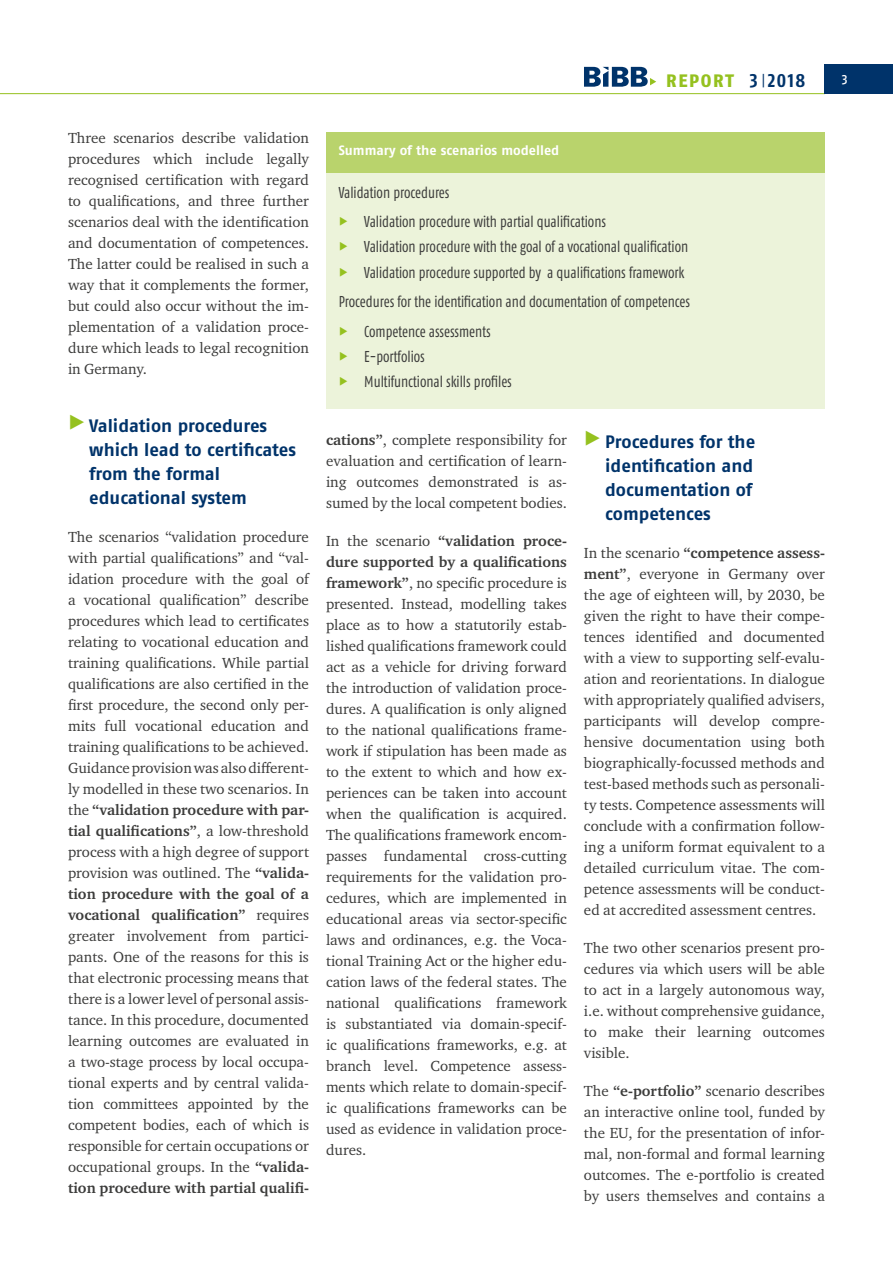
<style>
.page{position:relative;width:893px;height:1263px;background:#fff}
.page>*{position:absolute;margin:0;border:0;box-sizing:border-box;transform-origin:0 0}
.t1{font:700 18px/24px "Fago Pro";letter-spacing:-.005em;color:#00336a}
.t2{font:800 18px "Fago Pro";letter-spacing:.09em;color:#95c11f}
.Standard_Erläuterungen{font:condensed 15.75px "Fago Pro";color:#3c3c3b;scale:.9 1}
.Standard_p{font:15px/21px "Charter ITC Pro";color:#3c3c3b;text-align:justify}
.Überschrift_Erläuterungen_klein{font:700 13.5px "Fago Pro";color:#fff}
.t3{font:500 13.5px "Fago Pro";color:#fff;scale:.9 1}
.s1{font-weight:700;font-stretch:condensed;font-size:19.5px;color:#00336a}
.s2{font-size:27px;color:#95c11f}
.s3{font-weight:700}
.s4{font-stretch:normal;color:#95c11f}
</style>
<div class="page">
<hr style="left:0;top:93px;width:825px;height:1px;background:#95c11f">
<div style="left:825px;top:64px;width:68px;height:30px;background:#00336a"></div>
<svg style="left:584px;top:67px;width:72px;height:20px"></svg>
<div style="left:326px;top:172px;width:499px;height:236px;background:#ecf3da"></div>
<div style="left:326px;top:132px;width:499px;height:40px;background:#b9d36c"></div>
<p class="t2" style="left:666px;top:70px;width:141px">REPORT <span class="s1">3</span> <sup>|</sup><span class="s1">2018</span></p>
<p class="t3" style="left:842px;top:71px;width:8px">3</p>
<p class="Standard_p" style="left:68px;top:127px;width:242px">Three scenarios describe validation procedures which include legally recognised certification with regard to qualifications, and three further scenarios deal with the identification and documentation of competences.<br>The latter could be realised in such a way that it complements the former, but could also occur without the im&shy;plementation of a validation proce&shy;dure which leads to legal recognition in Germany.</p>
<p class="t1" style="left:89px;top:414px;width:208px;text-indent:-21px"><span class="s2">▶</span> Validation procedures which lead to certificates from the formal educational system</p>
<p class="Standard_p" style="left:68px;top:526px;width:242px">The scenarios “validation procedure with partial qualifications” and “val&shy;idation procedure with the goal of a vocational qualification” describe procedures which lead to certificates relating to vocational education and training qualifications. While partial qualifications are also certified in the first procedure, the second only per&shy;mits full vocational education and training qualifications to be achieved.<br>Guidance provision was also different&shy;ly modelled in these two scenarios. In the <span class="s3">“validation procedure with par&shy;tial qualifications”</span>, a low-threshold process with a high degree of support provision was outlined. The <span class="s3">“valida&shy;tion procedure with the goal of a vocational qualification”</span> requires greater involvement from partici&shy;pants. One of the reasons for this is that electronic processing means that there is a lower level of personal assis&shy;tance. In this procedure, documented learning outcomes are evaluated in a two-stage process by local occupa&shy;tional experts and by central valida&shy;tion committees appointed by the competent bodies, each of which is responsible for certain occupations or occupational groups. In the <span class="s3">“valida&shy;tion procedure with partial qualifi-</span></p>
<h3 class="Überschrift_Erläuterungen_klein" style="left:339px;top:142px;width:222px">Summary of the scenarios modelled</h3>
<p class="Standard_Erläuterungen" style="left:339px;top:183px;width:125px">Validation procedures</p>
<p class="Standard_Erläuterungen" style="left:339px;top:212px;width:298px"><span class="s4">▶</span> Validation procedure with partial qualifications</p>
<p class="Standard_Erläuterungen" style="left:339px;top:237px;width:390px"><span class="s4">▶</span> Validation procedure with the goal of a vocational qualification</p>
<p class="Standard_Erläuterungen" style="left:339px;top:263px;width:386px"><span class="s4">▶</span> Validation procedure supported by a qualifications framework</p>
<p class="Standard_Erläuterungen" style="left:339px;top:292px;width:392px">Procedures for the identification and documentation of competences</p>
<p class="Standard_Erläuterungen" style="left:339px;top:322px;width:170px"><span class="s4">▶</span> Competence assessments</p>
<p class="Standard_Erläuterungen" style="left:339px;top:347px;width:97px"><span class="s4">▶</span> E-portfolios</p>
<p class="Standard_Erläuterungen" style="left:339px;top:372px;width:194px"><span class="s4">▶</span> Multifunctional skills profiles</p>
<p class="Standard_p" style="left:326px;top:429px;width:242px"><span class="s3">cations”</span>, complete responsibility for evaluation and certification of learn&shy;ing outcomes demonstrated is as&shy;sumed by the local competent bodies.</p>
<p class="Standard_p" style="left:326px;top:530px;width:242px">In the scenario <span class="s3">“validation proce&shy;dure supported by a qualifications framework”</span>, no specific procedure is presented. Instead, modelling takes place as to how a statutorily estab&shy;lished qualifications framework could act as a vehicle for driving forward the introduction of validation proce&shy;dures. A qualification is only aligned to the national qualifications frame&shy;work if stipulation has been made as to the extent to which and how ex&shy;periences can be taken into account when the qualification is acquired.<br>The qualifications framework encom&shy;passes fundamental cross-cutting requirements for the validation pro&shy;cedures, which are implemented in educational areas via sector-specific laws and ordinances, e.g. the Voca&shy;tional Training Act or the higher edu&shy;cation laws of the federal states. The national qualifications framework is substantiated via domain-specif&shy;ic qualifications frameworks, e.g. at branch level. Competence assess&shy;ments which relate to domain-specif&shy;ic qualifications frameworks can be used as evidence in validation proce&shy;dures.</p>
<p class="t1" style="left:605px;top:430px;width:152px;text-indent:-21px"><span class="s2">▶</span> Procedures for the identification and documentation of competences</p>
<p class="Standard_p" style="left:584px;top:542px;width:242px">In the scenario <span class="s3">“competence assess&shy;ment”</span>, everyone in Germany over the age of eighteen will, by 2030, be given the right to have their compe&shy;tences identified and documented with a view to supporting self-evalu&shy;ation and reorientations. In dialogue with appropriately qualified advisers, participants will develop compre&shy;hensive documentation using both biographically-focussed methods and test-based methods such as personali&shy;ty tests. Competence assessments will conclude with a confirmation follow&shy;ing a uniform format equivalent to a detailed curriculum vitae. The com&shy;petence assessments will be conduct&shy;ed at accredited assessment centres.</p>
<p class="Standard_p" style="left:584px;top:937px;width:242px">The two other scenarios present pro&shy;cedures via which users will be able to act in a largely autonomous way, i.e. without comprehensive guidance, to make their learning outcomes visible.</p>
<p class="Standard_p" style="left:584px;top:1080px;width:242px">The <span class="s3">“e-portfolio”</span> scenario describes an interactive online tool, funded by the EU, for the presentation of infor&shy;mal, non-formal and formal learning outcomes. The e-portfolio is created by users themselves and contains a</p>
</div>
